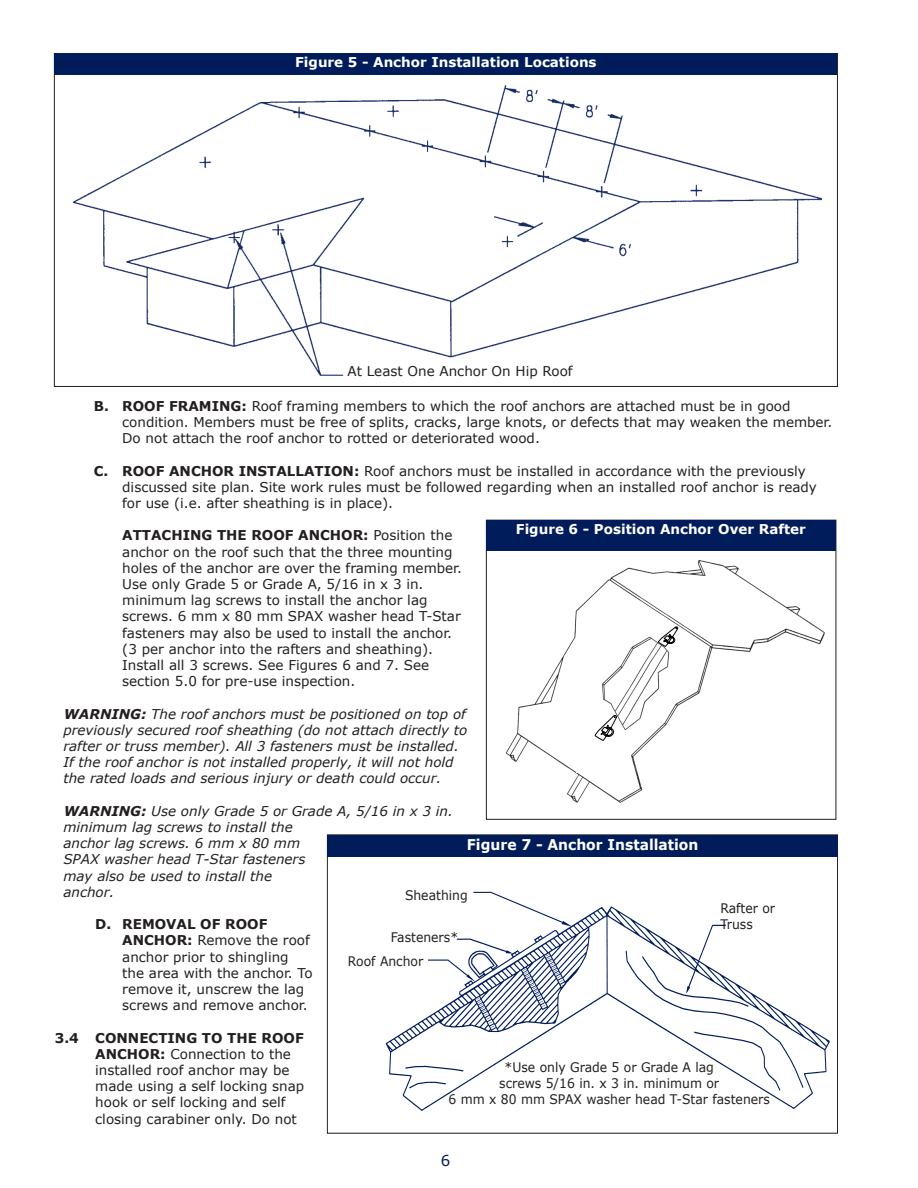
<style>
.page{position:relative;width:918px;height:1188px;background:#fff}
.page>*{position:absolute;margin:0;border:0;box-sizing:border-box;transform-origin:0 0}
.t1{font:15px "Verdana";color:#011c5a}
.t2{font:700 14.85px "Verdana";color:#fff;scale:.94 1}
.t3{font:13.5px/16.2px "Verdana";color:#231f20}
.t4{font:italic 13.5px/16.2px "Verdana";color:#231f20}
.t5{font:700 13.5px "Verdana";color:#fff}
.t6{font:13.2px/15.8px "Verdana";color:#231f20;scale:.94 1}
.s1{font-weight:700}
</style>
<div class="page">
<div style="left:55px;top:54px;width:782px;height:21px;background:#011c5a"></div>
<img style="left:72px;top:85px;width:749px;height:291px">
<img style="left:385px;top:891px;width:445px;height:220px">
<div style="left:327px;top:835px;width:511px;height:21px;background:#011c5a"></div>
<img style="left:506px;top:560px;width:319px;height:243px">
<svg style="left:594px;top:626px;width:85px;height:115px"></svg>
<div style="left:486px;top:520px;width:350px;height:31px;background:#011c5a"></div>
<p class="t5" style="left:295px;top:54px;width:303px">Figure 5 - Anchor Installation Locations</p>
<p class="t3" style="left:348px;top:363px;width:227px">At Least One Anchor On Hip Roof</p>
<p class="t3" style="left:122px;top:397px;width:712px;text-indent:-28px"><span class="s1">B. ROOF FRAMING:</span> Roof framing members to which the roof anchors are attached must be in good condition. Members must be free of splits, cracks, large knots, or defects that may weaken the member.<br>Do not attach the roof anchor to rotted or deteriorated wood.</p>
<p class="t3" style="left:122px;top:462px;width:696px;text-indent:-28px"><span class="s1">C. ROOF ANCHOR INSTALLATION:</span> Roof anchors must be installed in accordance with the previously discussed site plan. Site work rules must be followed regarding when an installed roof anchor is ready for use (i.e. after sheathing is in place).</p>
<p class="t3" style="left:122px;top:527px;width:341px"><span class="s1">ATTACHING THE ROOF ANCHOR:</span> Position the anchor on the roof such that the three mounting holes of the anchor are over the framing member.<br>Use only Grade 5 or Grade A, 5/16 in x 3 in. minimum lag screws to install the anchor lag screws. 6 mm x 80 mm SPAX washer head T-Star fasteners may also be used to install the anchor. (3 per anchor into the rafters and sheathing).<br>Install all 3 screws. See Figures 6 and 7. See section 5.0 for pre-use inspection.</p>
<p class="t4" style="left:63px;top:705px;width:406px"><span class="s1">WARNING:</span> The roof anchors must be positioned on top of previously secured roof sheathing (do not attach directly to rafter or truss member). All 3 fasteners must be installed.<br>If the roof anchor is not installed properly, it will not hold the rated loads and serious injury or death could occur.</p>
<p class="t4" style="left:63px;top:802px;width:391px"><span class="s1">WARNING:</span> Use only Grade 5 or Grade A, 5/16 in x 3 in. minimum lag screws to install the<br>anchor lag screws. 6 mm x 80 mm<br>SPAX washer head T-Star fasteners<br>may also be used to install the<br>anchor.</p>
<p class="t3" style="left:122px;top:916px;width:192px;text-indent:-27px"><span class="s1">D. REMOVAL OF ROOF<br>ANCHOR:</span> Remove the roof anchor prior to shingling the area with the anchor. To remove it, unscrew the lag screws and remove anchor.</p>
<p class="t3" style="left:95px;top:1029px;width:211px;text-indent:-40px"><span class="s1">3.4 CONNECTING TO THE ROOF<br>ANCHOR:</span> Connection to the installed roof anchor may be made using a self locking snap hook or self locking and self closing carabiner only. Do not</p>
<p class="t5" style="left:516px;top:520px;width:291px">Figure 6 - Position Anchor Over Rafter</p>
<p class="t2" style="left:467px;top:835px;width:248px">Figure 7 - Anchor Installation</p>
<p class="t6" style="left:405px;top:886px;width:68px">Sheathing</p>
<p class="t6" style="left:720px;top:900px;width:60px">Rafter or<br>Truss</p>
<p class="t6" style="left:391px;top:929px;width:73px">Fasteners*</p>
<p class="t6" style="left:348px;top:953px;width:82px">Roof Anchor</p>
<p class="t6" style="left:449px;top:1059px;width:343px;text-align:center">*Use only Grade 5 or Grade A lag<br>screws 5/16 in. x 3 in. minimum or<br>6 mm x 80 mm SPAX washer head T-Star fasteners</p>
<p class="t1" style="left:441px;top:1151px;width:11px">6</p>
</div>
